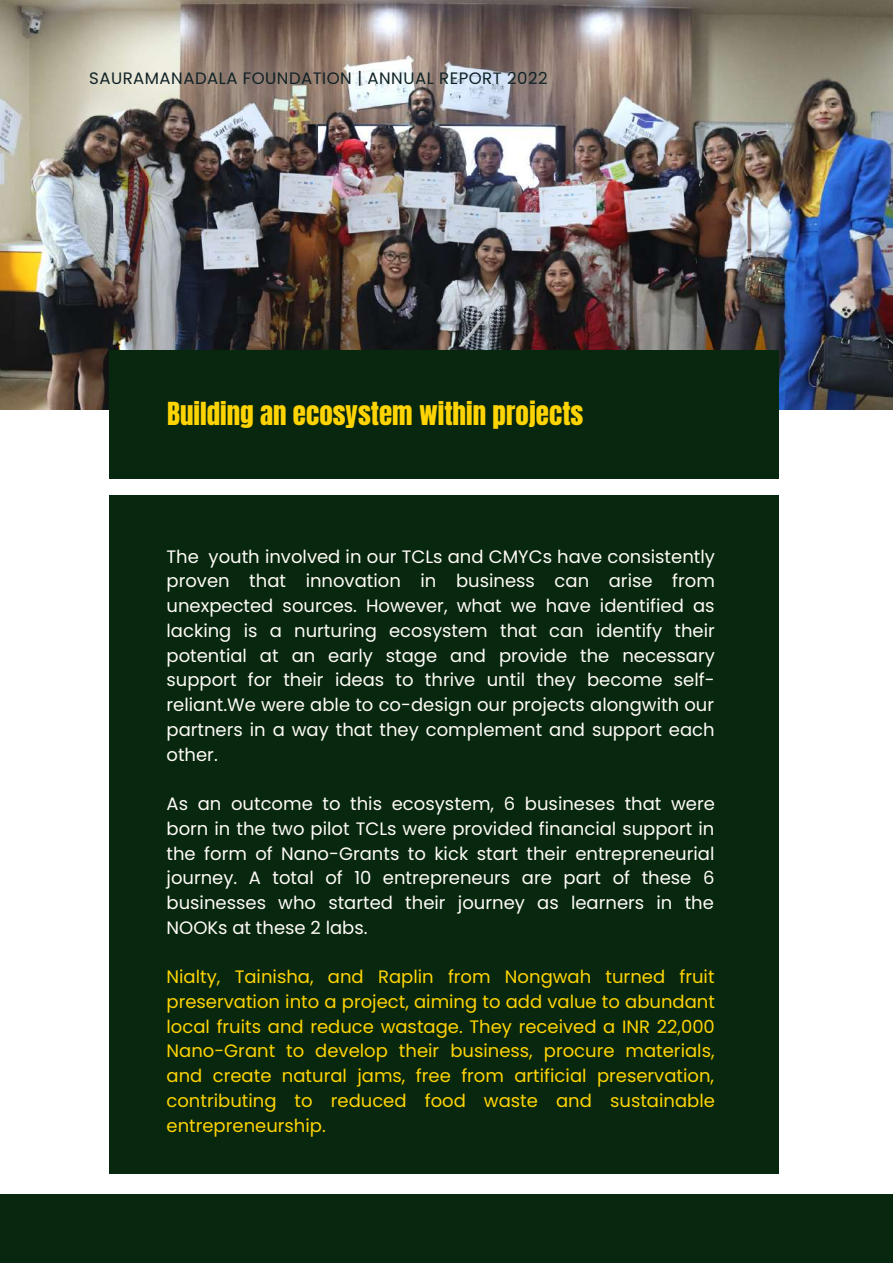
<style>
.page{position:relative;width:893px;height:1264px;background:#fff}
.page>*{position:absolute;margin:0;border:0;box-sizing:border-box;transform-origin:0 0}
.t1{font:27px "Anton";color:#ffd404}
.t2{font:18px/24.8px "Poppins";color:#fffbf7;text-align:justify}
.t3{font:18px/24.8px "Poppins";color:#ffd404;text-align:justify}
.t4{font:16.5px "Poppins";letter-spacing:.03em;color:#102226}
</style>
<div class="page">
<div style="left:109px;top:495px;width:669px;height:677px;background:#07270e"></div>
<img style="left:0;top:0;width:892px;height:409px">
<div style="left:109px;top:350px;width:669px;height:129px;background:#07270e"></div>
<div style="left:0;top:1194px;width:892px;height:68px;background:#07270e"></div>
<p class="t4" style="left:89px;top:66px;width:459px">SAURAMANADALA FOUNDATION | ANNUAL REPORT 2022</p>
<h1 class="t1" style="left:167px;top:395px;width:418px">Building an ecosystem within projects</h1>
<p class="t2" style="left:166px;top:544px;width:550px">The youth involved in our TCLs and CMYCs have consistently proven that innovation in business can arise from unexpected sources. However, what we have identified as lacking is a nurturing ecosystem that can identify their potential at an early stage and provide the necessary support for their ideas to thrive until they become self&shy;reliant.We were able to co-design our projects alongwith our partners in a way that they complement and support each other.</p>
<p class="t2" style="left:166px;top:791px;width:550px">As an outcome to this ecosystem, 6 busineses that were born in the two pilot TCLs were provided financial support in the form of Nano-Grants to kick start their entrepreneurial journey. A total of 10 entrepreneurs are part of these 6 businesses who started their journey as learners in the NOOKs at these 2 labs.</p>
<p class="t3" style="left:166px;top:964px;width:550px">Nialty, Tainisha, and Raplin from Nongwah turned fruit preservation into a project, aiming to add value to abundant local fruits and reduce wastage. They received a INR 22,000<br>Nano-Grant to develop their business, procure materials, and create natural jams, free from artificial preservation, contributing to reduced food waste and sustainable entrepreneurship.</p>
</div>
